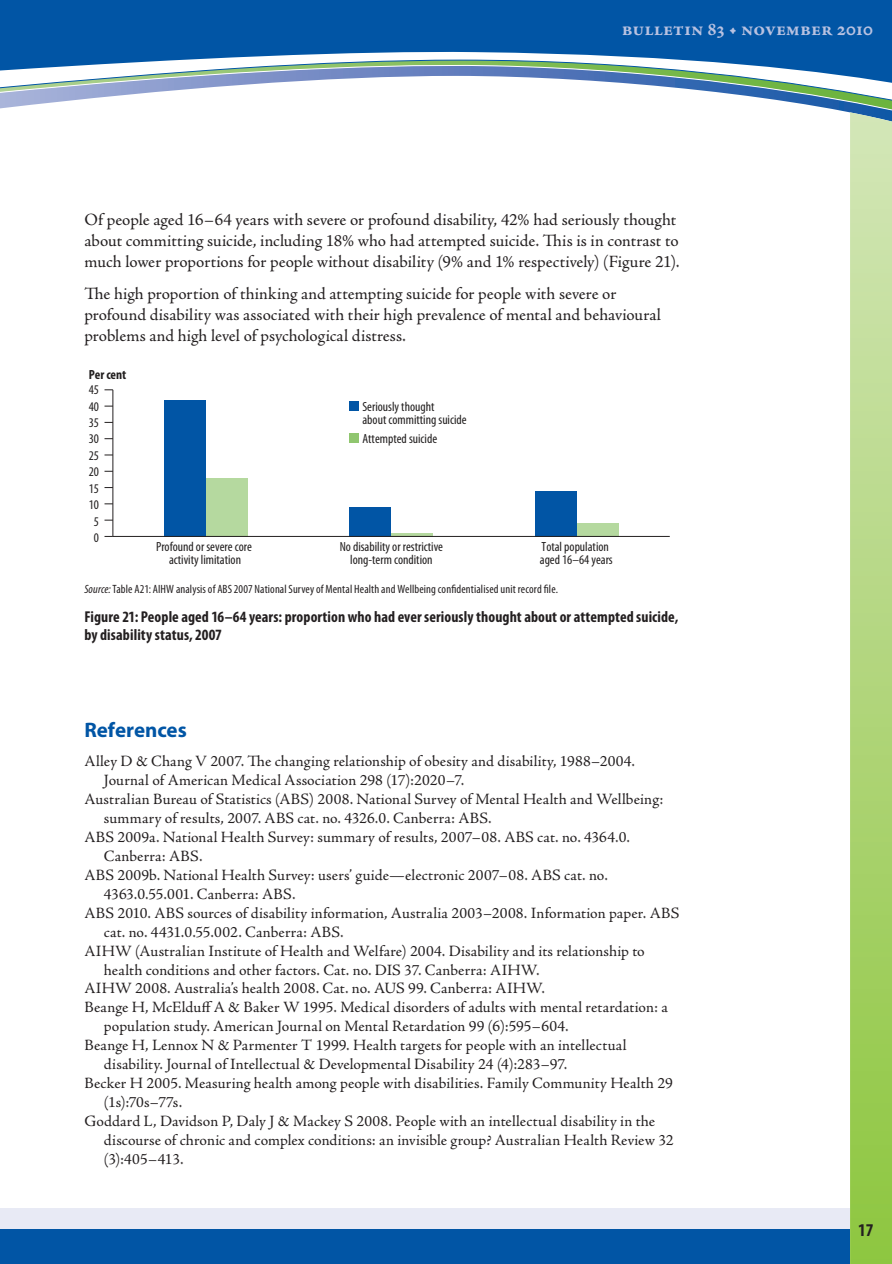
<style>
.page{position:relative;width:892px;height:1264px;background:#fff}
.page>*{position:absolute;margin:0;border:0;box-sizing:border-box;transform-origin:0 0}
.Heading_1{font:700 21px "Myriad Pro";color:#0155a5}
.t1{font:700 20.25px "Adobe Jenson Pro";color:#b9c2e1}
.t2{font:700 condensed 18px "Myriad Pro";color:#231f20}
.Body_text{font:17.25px/21px "Adobe Jenson Pro";color:#231f20}
.References{font:15.75px/18.9px "Adobe Jenson Pro";letter-spacing:.01em;color:#231f20}
.Figure_caption{font:700 condensed 15.75px/18px "Myriad Pro";letter-spacing:.005em;color:#231f20}
.t3{font:condensed 13.35px/13.4px "Myriad Pro";color:#211e1e}
.t4{font:700 condensed 13.35px "Myriad Pro";color:#211e1e}
.Figure_notes{font:condensed 12px "Myriad Pro";letter-spacing:.01em;color:#231f20}
.s1{font-style:italic}
</style>
<div class="page">
<div style="left:0;top:1207px;width:850px;height:22px;background:#e8eaf5"></div>
<div style="left:0;top:1229px;width:850px;height:34px;background:#0155a5"></div>
<svg style="left:0;top:0;width:892px;height:62px;background:#105faa"></svg>
<svg style="left:0;top:62px;width:892px;height:51px"></svg>
<svg style="left:850px;top:112px;width:42px;height:1151px;background:#b0d57c"></svg>
<div style="left:206px;top:477px;width:42px;height:59px;background:#b5d99f"></div>
<hr style="left:391px;top:533px;width:42px;height:3px;background:#6cb43f">
<div style="left:577px;top:523px;width:42px;height:13px;background:#b5d99f"></div>
<div style="left:164px;top:399px;width:42px;height:137px;background:#0155a5"></div>
<div style="left:349px;top:507px;width:42px;height:29px;background:#0155a5"></div>
<div style="left:535px;top:490px;width:42px;height:46px;background:#0155a5"></div>
<div style="left:349px;top:401px;width:10px;height:10px;background:#0155a5"></div>
<div style="left:349px;top:433px;width:10px;height:9px;background:#90c66f"></div>
<hr style="left:113px;top:536px;width:557px;height:1px;background:#231f20">
<hr style="left:112px;top:390px;width:1px;height:146px;background:#231f20">
<p class="t1" style="left:622px;top:17px;width:253px">Bulletin 83 • November 2010</p>
<p class="Body_text" style="left:84px;top:210px;width:596px">Of people aged 16–64 years with severe or profound disability, 42% had seriously thought about committing suicide, including 18% who had attempted suicide. This is in contrast to much lower proportions for people without disability (9% and 1% respectively) (Figure 21).</p>
<p class="Body_text" style="left:84px;top:283px;width:578px">The high proportion of thinking and attempting suicide for people with severe or profound disability was associated with their high prevalence of mental and behavioural problems and high level of psychological distress.</p>
<p class="t4" style="left:89px;top:366px;width:39px">Per cent</p>
<p class="t3" style="left:89px;top:383px;width:12px">45</p>
<p class="t3" style="left:89px;top:399px;width:12px">40</p>
<p class="t3" style="left:89px;top:415px;width:12px">35</p>
<p class="t3" style="left:89px;top:432px;width:12px">30</p>
<p class="t3" style="left:89px;top:448px;width:12px">25</p>
<p class="t3" style="left:89px;top:465px;width:12px">20</p>
<p class="t3" style="left:89px;top:481px;width:12px">15</p>
<p class="t3" style="left:89px;top:498px;width:12px">10</p>
<p class="t3" style="left:94px;top:514px;width:7px">5</p>
<p class="t3" style="left:94px;top:530px;width:7px">0</p>
<p class="t3" style="left:156px;top:540px;width:97px;text-align:center">Profound or severe core activity limitation</p>
<p class="t3" style="left:362px;top:399px;width:106px">Seriously thought<br>about committing suicide</p>
<p class="t3" style="left:362px;top:431px;width:76px">Attempted suicide</p>
<p class="t3" style="left:340px;top:540px;width:105px;text-align:center">No disability or restrictive long-term condition</p>
<p class="t3" style="left:540px;top:540px;width:74px">Total population aged 16–64 years</p>
<p class="Figure_notes" style="left:84px;top:582px;width:475px"><span class="s1">Source:</span> Table A21: AIHW analysis of ABS 2007 National Survey of Mental Health and Wellbeing confidentialised unit record file.</p>
<p class="Figure_caption" style="left:84px;top:607px;width:595px">Figure 21: People aged 16–64 years: proportion who had ever seriously thought about or attempted suicide, by disability status, 2007</p>
<p class="Heading_1" style="left:84px;top:716px;width:104px">References</p>
<p class="References" style="left:104px;top:752px;width:532px;text-indent:-19px">Alley D &amp; Chang V 2007. The changing relationship of obesity and disability, 1988–2004.<br>Journal of American Medical Association 298 (17):2020–7.</p>
<p class="References" style="left:104px;top:790px;width:561px;text-indent:-19px">Australian Bureau of Statistics (ABS) 2008. National Survey of Mental Health and Wellbeing: summary of results, 2007. ABS cat. no. 4326.0. Canberra: ABS.</p>
<p class="References" style="left:104px;top:827px;width:527px;text-indent:-19px">ABS 2009a. National Health Survey: summary of results, 2007–08. ABS cat. no. 4364.0.<br>Canberra: ABS.</p>
<p class="References" style="left:104px;top:865px;width:505px;text-indent:-19px">ABS 2009b. National Health Survey: users’ guide—electronic 2007–08. ABS cat. no.<br>4363.0.55.001. Canberra: ABS.</p>
<p class="References" style="left:104px;top:903px;width:577px;text-indent:-19px">ABS 2010. ABS sources of disability information, Australia 2003–2008. Information paper. ABS cat. no. 4431.0.55.002. Canberra: ABS.</p>
<p class="References" style="left:104px;top:941px;width:542px;text-indent:-19px">AIHW (Australian Institute of Health and Welfare) 2004. Disability and its relationship to health conditions and other factors. Cat. no. DIS 37. Canberra: AIHW.</p>
<p class="References" style="left:84px;top:979px;width:462px">AIHW 2008. Australia’s health 2008. Cat. no. AUS 99. Canberra: AIHW.</p>
<p class="References" style="left:104px;top:998px;width:565px;text-indent:-19px">Beange H, McElduff A &amp; Baker W 1995. Medical disorders of adults with mental retardation: a population study. American Journal on Mental Retardation 99 (6):595–604.</p>
<p class="References" style="left:104px;top:1035px;width:524px;text-indent:-19px">Beange H, Lennox N &amp; Parmenter T 1999. Health targets for people with an intellectual disability. Journal of Intellectual &amp; Developmental Disability 24 (4):283–97.</p>
<p class="References" style="left:104px;top:1073px;width:570px;text-indent:-19px">Becker H 2005. Measuring health among people with disabilities. Family Community Health 29 (1s):70s–77s.</p>
<p class="References" style="left:104px;top:1111px;width:571px;text-indent:-19px">Goddard L, Davidson P, Daly J &amp; Mackey S 2008. People with an intellectual disability in the discourse of chronic and complex conditions: an invisible group? Australian Health Review 32 (3):405–413.</p>
<p class="t2" style="left:858px;top:1218px;width:17px">17</p>
</div>
